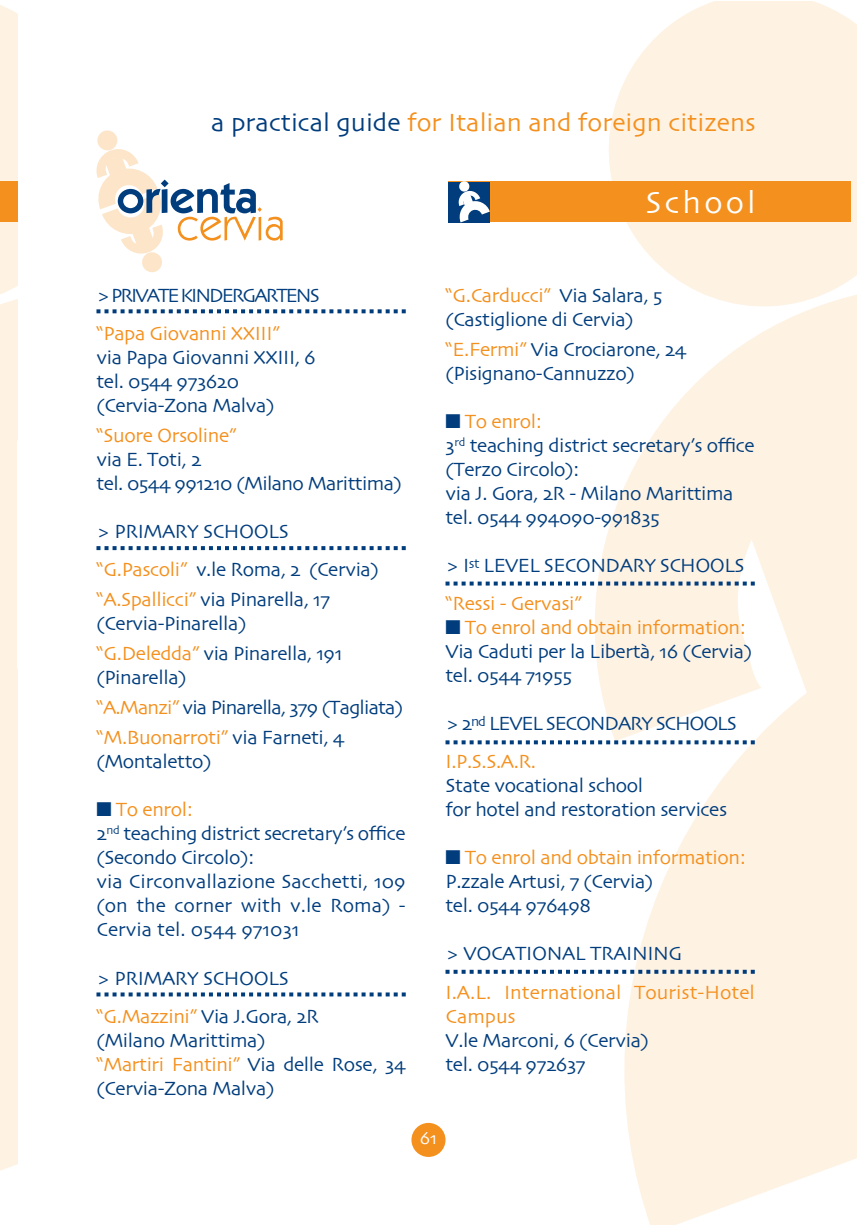
<style>
.page{position:relative;width:857px;height:1225px;background:#fff}
.page>*{position:absolute;margin:0;border:0;box-sizing:border-box;transform-origin:0 0}
.t1{font:32px "Skia";letter-spacing:.1em;color:#fff}
.t2{font:26px "Skia";color:#f4901d}
.t3{font:20px/24px "Skia";letter-spacing:-.02em;color:#013d7d}
.t4{font:20px/24px "Skia";color:#013d7d}
.t5{font:20px/30px "Skia";letter-spacing:-.04em;color:#013d7d}
.t6{font:20px/24px "Skia";color:#f4901d}
.t7{font:20px/38px "Skia";letter-spacing:-.06em;color:#013d7d}
.t8{font:20px "Skia";letter-spacing:-.02em;color:#f4901d}
.t9{font:20px "Skia";letter-spacing:-.1em;color:#013d7d}
.t10{font:18px "Skia";color:#fff}
.s1{color:#013d7d}
.s2{color:#f4901d}
</style>
<div class="page">
<div style="left:0;top:5px;width:17px;height:1166px;background:#fef2e3"></div>
<div style="left:0;top:181px;width:17px;height:41px;background:#f4901d"></div>
<svg style="left:609px;top:1px;width:247px;height:241px;background:#fef2e4"></svg>
<svg style="left:639px;top:242px;width:217px;height:164px;fill:#fef2e3"></svg>
<svg style="left:566px;top:714px;width:290px;height:511px;fill:#fef2e3"></svg>
<svg style="left:96px;top:130px;width:186px;height:143px"></svg>
<div style="left:411px;top:1123px;width:34px;height:34px;background:#f4901d;border-radius:50%"></div>
<div style="left:448px;top:181px;width:402px;height:41px;background:#f4901d"></div>
<div style="left:448px;top:181px;width:41px;height:41px;background:#013d7d"></div>
<svg style="left:457px;top:181px;width:32px;height:41px"></svg>
<svg style="left:96px;top:309px;width:309px;height:4px"></svg>
<svg style="left:96px;top:546px;width:309px;height:4px"></svg>
<svg style="left:96px;top:992px;width:309px;height:4px"></svg>
<svg style="left:445px;top:406px;width:411px;height:308px"></svg>
<svg style="left:445px;top:969px;width:309px;height:4px"></svg>
<svg style="left:445px;top:740px;width:309px;height:4px"></svg>
<h2 class="t2" style="left:211px;top:107px;width:545px"><span class="s1">a practical guide</span> for Italian and foreign citizens</h2>
<h1 class="t1" style="left:645px;top:183px;width:112px">School</h1>
<p class="t9" style="left:96px;top:284px;width:225px">&gt; PRIVATE KINDERGARTENS</p>
<p class="t8" style="left:96px;top:322px;width:184px">“Papa Giovanni XXIII”</p>
<p class="t3" style="left:96px;top:347px;width:221px">via Papa Giovanni XXIII, 6 tel. 0544 973620 (Cervia-Zona Malva)</p>
<p class="t8" style="left:96px;top:424px;width:141px">“Suore Orsoline”</p>
<p class="t3" style="left:96px;top:449px;width:307px">via E. Toti, 2<br>tel. 0544 991210 (Milano Marittima)</p>
<p class="t3" style="left:96px;top:514px;width:284px;line-height:38px">&gt; PRIMARY SCHOOLS <span class="s2">“G.Pascoli”</span> v.le Roma, 2 (Cervia)</p>
<p class="t3" style="left:96px;top:589px;width:235px"><span class="s2">“A.Spallicci”</span> via Pinarella, 17 (Cervia-Pinarella)</p>
<p class="t3" style="left:96px;top:643px;width:247px"><span class="s2">“G.Deledda”</span> via Pinarella, 191 (Pinarella)</p>
<p class="t5" style="left:96px;top:694px;width:308px"><span class="s2">“A.Manzi”</span> via Pinarella, 379 (Tagliata) <span class="s2">“M.Buonarroti”</span> via Farneti, 4</p>
<p class="t3" style="left:96px;top:751px;width:116px">(Montaletto)</p>
<p class="t4" style="left:96px;top:799px;width:310px">■ <span class="s2">To enrol:<br></span>2<sup>nd</sup> teaching district secretary’s office (Secondo Circolo):<br>via Circonvallazione Sacchetti, 109 (on the corner with v.le Roma) -<br>Cervia tel. 0544 971031</p>
<p class="t3" style="left:96px;top:960px;width:224px;line-height:38px">&gt; PRIMARY SCHOOLS <span class="s2">“G.Mazzini”</span> Via J.Gora, 2R</p>
<p class="t3" style="left:96px;top:1029px;width:311px">(Milano Marittima)<br><span class="s2">“Martiri Fantini”</span> Via delle Rose, 34 (Cervia-Zona Malva)</p>
<p class="t3" style="left:445px;top:285px;width:218px"><span class="s2">“G.Carducci”</span> Via Salara, 5 (Castiglione di Cervia)</p>
<p class="t3" style="left:445px;top:339px;width:242px"><span class="s2">“E.Fermi”</span> Via Crociarone, 24 (Pisignano-Cannuzzo)</p>
<p class="t3" style="left:445px;top:411px;width:310px">■ <span class="s2">To enrol:<br></span>3<sup>rd</sup> teaching district secretary’s office (Terzo Circolo):<br>via J. Gora, 2R - Milano Marittima tel. 0544 994090-991835</p>
<p class="t3" style="left:445px;top:548px;width:300px;line-height:38px">&gt; I<sup>st</sup> LEVEL SECONDARY SCHOOLS <span class="s2">“Ressi - Gervasi”</span></p>
<p class="t3" style="left:445px;top:617px;width:308px">■ <span class="s2">To enrol and obtain information:<br></span>Via Caduti per la Libertà, 16 (Cervia) tel. 0544 71955</p>
<p class="t7" style="left:445px;top:706px;width:293px">&gt; 2<sup>nd</sup> LEVEL SECONDARY SCHOOLS<br><span class="s2">I.P.S.S.A.R.</span></p>
<p class="t3" style="left:445px;top:775px;width:283px">State vocational school<br>for hotel and restoration services</p>
<p class="t3" style="left:445px;top:847px;width:302px">■ <span class="s2">To enrol and obtain information:<br></span>P.zzale Artusi, 7 (Cervia)<br>tel. 0544 976498</p>
<p class="t3" style="left:445px;top:943px;width:238px">&gt; VOCATIONAL TRAINING</p>
<p class="t6" style="left:445px;top:981px;width:311px">I.A.L. International Tourist-Hotel<br>Campus</p>
<p class="t3" style="left:445px;top:1029px;width:205px">V.le Marconi, 6 (Cervia) tel. 0544 972637</p>
<p class="t10" style="left:419px;top:1127px;width:19px">61</p>
</div>
